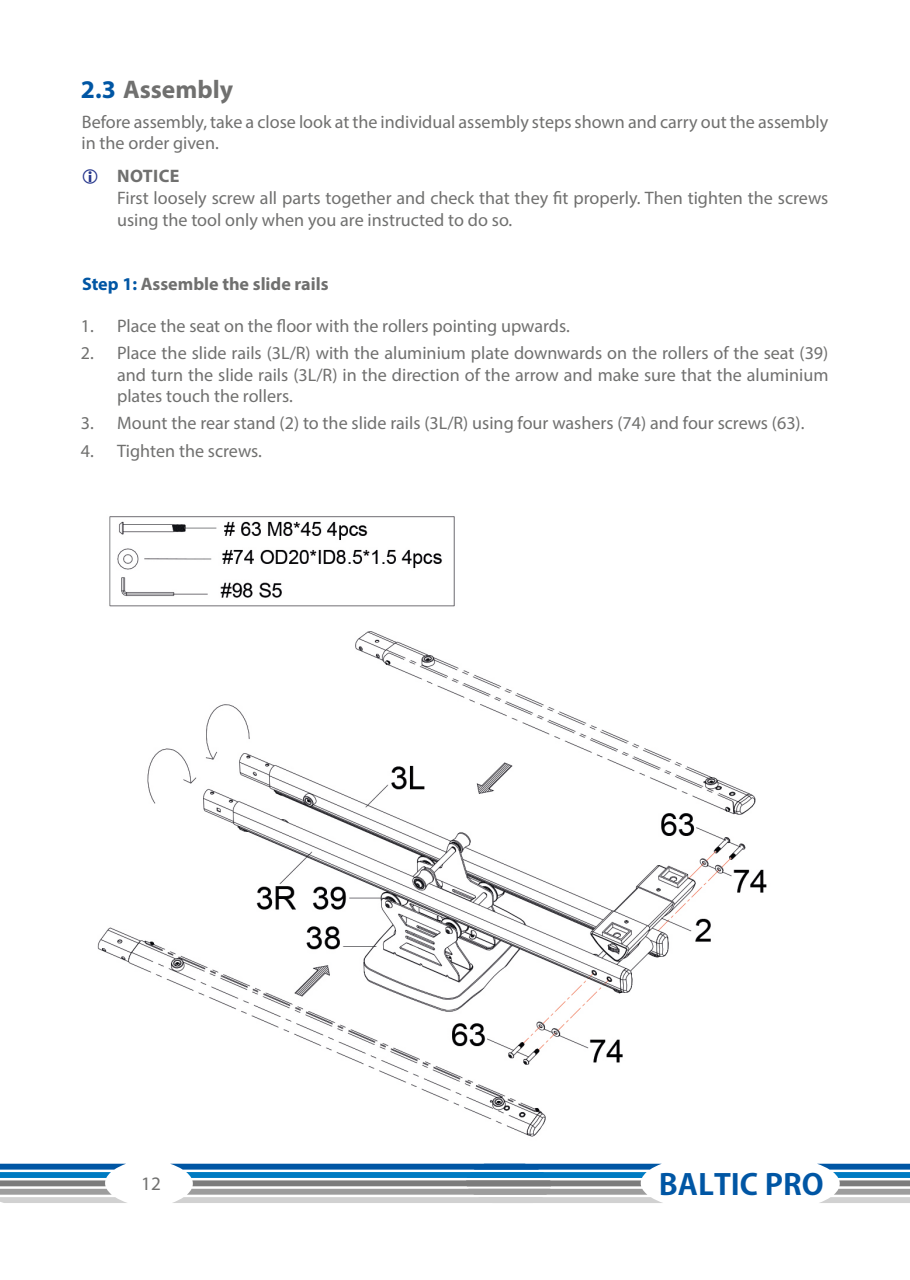
<style>
.page{position:relative;width:910px;height:1280px;background:#fff}
.page>*{position:absolute;margin:0;border:0;box-sizing:border-box;transform-origin:0 0}
.t1{font:28.5px "Koz Go Pro Bold 90 msp RKSJ H";color:#0056a4;scale:1.07 1}
.t2{font:700 25.5px "Myriad Pro";color:#70706f}
.t3{font:19.05px "Myriad Pro";color:#70706f}
.Text_Hinweise{font:18.15px/21.3px "Myriad Pro";color:#70706f}
.t4{font:700 18.15px "Myriad Pro";color:#70706f}
.s1{color:#0056a4}
</style>
<div class="page">
<img style="left:98px;top:516px;width:669px;height:621px">
<svg style="left:0;top:1164px;width:127px;height:39px"></svg>
<svg style="left:171px;top:1164px;width:492px;height:39px"></svg>
<svg style="left:818px;top:1164px;width:92px;height:39px"></svg>
<p class="t2" style="left:81px;top:72px;width:154px"><span class="s1">2.3</span> Assembly</p>
<p class="Text_Hinweise" style="left:81px;top:111px;width:748px">Before assembly, take a close look at the individual assembly steps shown and carry out the assembly in the order given.</p>
<p class="t4" style="left:117px;top:165px;width:64px">NOTICE</p>
<p class="Text_Hinweise" style="left:117px;top:187px;width:713px;line-height:21.8px">First loosely screw all parts together and check that they fit properly. Then tighten the screws using the tool only when you are instructed to do so.</p>
<p class="t4" style="left:82px;top:272px;width:248px"><span class="s1">Step 1:</span> Assemble the slide rails</p>
<p class="Text_Hinweise" style="left:81px;top:315px;width:490px">1. Place the seat on the floor with the rollers pointing upwards.</p>
<p class="Text_Hinweise" style="left:117px;top:342px;width:713px;text-align:justify;text-indent:-36px">2. Place the slide rails (3L/R) with the aluminium plate downwards on the rollers of the seat (39) and turn the slide rails (3L/R) in the direction of the arrow and make sure that the aluminium plates touch the rollers.</p>
<p class="Text_Hinweise" style="left:81px;top:412px;width:725px">3. Mount the rear stand (2) to the slide rails (3L/R) using four washers (74) and four screws (63).</p>
<p class="Text_Hinweise" style="left:81px;top:439px;width:183px">4. Tighten the screws.</p>
<p class="t3" style="left:141px;top:1172px;width:21px">12</p>
<h1 class="t1" style="left:659px;top:1166px;width:156px">BALTIC PRO</h1>
</div>
